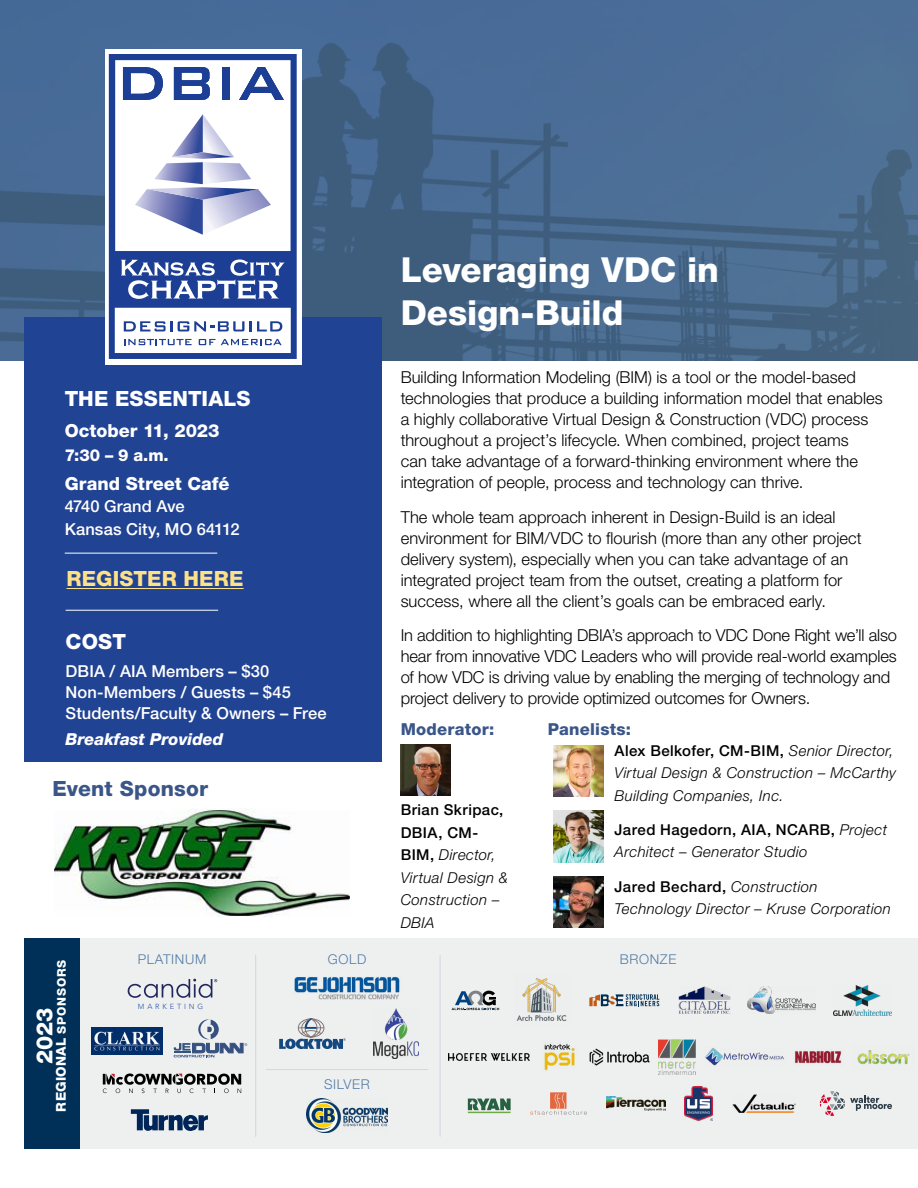
<style>
.page{position:relative;width:918px;height:1188px;background:#fff}
.page>*{position:absolute;margin:0;border:0;box-sizing:border-box;transform-origin:0 0}
.t1{font:800 34.5px/43.5px "Helvetica Neue LT Std";color:#fff}
.t2{font:800 22.5px "Helvetica Neue LT Std";color:#fff}
.t3{font:800 21px "Helvetica Neue LT Std";letter-spacing:.01em;color:#fff}
.t4{font:800 21px "Helvetica Neue LT Std";letter-spacing:.01em;color:#3a5588}
.t5{font:800 21px "Helvetica Neue LT Std";letter-spacing:.01em;color:#fee087}
.t6{font:800 18px "Helvetica Neue LT Std";color:#fff}
.t7{font:300 16.5px/21px "Helvetica Neue LT Std";color:#000}
.t8{font:500 16.5px/21px "Helvetica Neue LT Std";letter-spacing:.005em;color:#fff}
.t9{font:800 16.5px "Helvetica Neue LT Std";letter-spacing:.015em;color:#3a5588}
.t10{font:italic 800 16.5px "Helvetica Neue LT Std";color:#fff}
.t11{font:800 16.5px "Helvetica Neue LT Std";color:#fff}
.t12{font:italic 300 15px/22.5px "Helvetica Neue LT Std";letter-spacing:.025em;color:#000}
.t13{font:300 13.5px "Helvetica Neue LT Std";letter-spacing:.05em;color:#527ba5}
.t14{font:800 13.5px "Helvetica Neue LT Std";letter-spacing:.02em;color:#fff}
.t15{font:300 7.35px "Avenir";letter-spacing:.385em;color:#2a51a3}
.s1{font-size:12px}
.s2{font-weight:500;font-style:normal}
</style>
<div class="page">
<svg style="left:0;top:0;width:918px;height:361px;background:#47688f"></svg>
<div style="left:25px;top:318px;width:357px;height:444px;background:#214393"></div>
<hr style="left:67px;top:588px;width:177px;height:1px;background:#fee087">
<hr style="left:65px;top:553px;width:152px;height:1px;background:#fff">
<hr style="left:66px;top:610px;width:152px;height:1px;background:#fff">
<div style="left:105px;top:49px;width:196px;height:315px;background:#fff"></div>
<svg style="left:109px;top:54px;width:188px;height:305px"></svg>
<svg style="left:124px;top:339px;width:68px;height:6px"></svg>
<svg style="left:199px;top:339px;width:16px;height:6px"></svg>
<svg style="left:221px;top:339px;width:61px;height:6px"></svg>
<svg style="left:124px;top:321px;width:158px;height:10px"></svg>
<svg style="left:135px;top:114px;width:136px;height:121px"></svg>
<svg style="left:121px;top:260px;width:164px;height:40px"></svg>
<div style="left:80px;top:938px;width:838px;height:211px;background:#eef0f0"></div>
<div style="left:24px;top:938px;width:56px;height:211px;background:#003057"></div>
<svg style="left:103px;top:1073px;width:138px;height:20px"></svg>
<svg style="left:128px;top:979px;width:89px;height:19px"></svg>
<hr style="left:266px;top:1069px;width:162px;height:1px;background:#214393">
<hr style="left:255px;top:955px;width:1px;height:182px;background:#214393">
<hr style="left:440px;top:955px;width:1px;height:182px;background:#214393">
<svg style="left:174px;top:1019px;width:73px;height:38px"></svg>
<img style="left:306px;top:1099px;width:82px;height:34px">
<img style="left:294px;top:976px;width:106px;height:24px">
<img style="left:373px;top:1009px;width:45px;height:50px">
<svg style="left:279px;top:1018px;width:67px;height:31px"></svg>
<svg style="left:131px;top:1109px;width:77px;height:22px"></svg>
<svg style="left:589px;top:994px;width:70px;height:13px"></svg>
<svg style="left:452px;top:991px;width:47px;height:20px"></svg>
<img style="left:748px;top:987px;width:68px;height:27px">
<img style="left:678px;top:987px;width:52px;height:27px">
<img style="left:833px;top:986px;width:58px;height:29px">
<img style="left:516px;top:978px;width:51px;height:43px">
<img style="left:449px;top:1053px;width:81px;height:8px">
<img style="left:589px;top:1049px;width:61px;height:16px">
<img style="left:544px;top:1043px;width:31px;height:28px">
<img style="left:658px;top:1040px;width:38px;height:34px">
<img style="left:705px;top:1048px;width:79px;height:18px">
<img style="left:794px;top:1050px;width:48px;height:14px">
<svg style="left:820px;top:1091px;width:72px;height:25px"></svg>
<img style="left:607px;top:1096px;width:58px;height:15px">
<img style="left:685px;top:1087px;width:28px;height:33px">
<svg style="left:530px;top:1092px;width:57px;height:23px"></svg>
<img style="left:92px;top:1027px;width:71px;height:27px">
<img style="left:857px;top:1050px;width:53px;height:15px">
<img style="left:733px;top:1094px;width:62px;height:19px">
<hr style="left:468px;top:1112px;width:43px;height:1px;background:#6da844">
<svg style="left:468px;top:1099px;width:43px;height:11px"></svg>
<img style="left:554px;top:745px;width:50px;height:52px">
<img style="left:401px;top:744px;width:50px;height:52px">
<img style="left:554px;top:811px;width:50px;height:51px">
<img style="left:554px;top:876px;width:50px;height:52px">
<img style="left:54px;top:808px;width:296px;height:108px">
<p class="t3" style="left:65px;top:386px;width:187px">THE ESSENTIALS</p>
<p class="t6" style="left:65px;top:419px;width:156px">October 11, 2023</p>
<p class="t11" style="left:65px;top:445px;width:106px">7:30 – 9 a.m.</p>
<p class="t6" style="left:65px;top:473px;width:166px">Grand Street Café</p>
<p class="t8" style="left:65px;top:495px;width:176px;line-height:22.5px">4740 Grand Ave<br>Kansas City, MO 64112</p>
<p class="t5" style="left:67px;top:566px;width:179px">REGISTER HERE</p>
<p class="t3" style="left:66px;top:629px;width:62px">COST</p>
<p class="t8" style="left:66px;top:660px;width:263px">DBIA / AIA Members – $30<br>Non-Members / Guests – $45<br>Students/Faculty &amp; Owners – Free</p>
<p class="t10" style="left:66px;top:730px;width:159px">Breakfast Provided</p>
<p class="t4" style="left:53px;top:776px;width:157px">Event Sponsor</p>
<p class="t14" style="left:53px;top:1112px;width:153px;rotate:-90deg">REGIONAL <span class="s1">SPONSORS</span></p>
<h2 class="t2" style="left:31px;top:1064px;width:57px;rotate:-90deg">2023</h2>
<p class="t13" style="left:138px;top:951px;width:70px">PLATINUM</p>
<p class="t13" style="left:328px;top:951px;width:40px">GOLD</p>
<p class="t15" style="left:138px;top:1002px;width:67px">MARKETING</p>
<p class="t13" style="left:324px;top:1076px;width:47px">SILVER</p>
<h1 class="t1" style="left:401px;top:248px;width:320px">Leveraging VDC in<br>Design-Build</h1>
<p class="t7" style="left:401px;top:367px;width:484px">Building Information Modeling (BIM) is a tool or the model-based technologies that produce a building information model that enables a highly collaborative Virtual Design &amp; Construction (VDC) process throughout a project’s lifecycle. When combined, project teams<br>can take advantage of a forward-thinking environment where the integration of people, process and technology can thrive.</p>
<p class="t7" style="left:401px;top:506px;width:462px">The whole team approach inherent in Design-Build is an ideal environment for BIM/VDC to flourish (more than any other project delivery system), especially when you can take advantage of an integrated project team from the outset, creating a platform for success, where all the client’s goals can be embraced early.</p>
<p class="t7" style="left:401px;top:625px;width:498px">In addition to highlighting DBIA’s approach to VDC Done Right we’ll also hear from innovative VDC Leaders who will provide real-world examples of how VDC is driving value by enabling the merging of technology and project delivery to provide optimized outcomes for Owners.</p>
<p class="t9" style="left:401px;top:720px;width:95px">Moderator:</p>
<p class="t9" style="left:548px;top:720px;width:85px">Panelists:</p>
<p class="t12" style="left:615px;top:739px;width:283px"><span class="s2">Alex Belkofer, CM-BIM,</span> Senior Director,<br>Virtual Design &amp; Construction – McCarthy<br>Building Companies, Inc.</p>
<p class="t12" style="left:615px;top:818px;width:274px"><span class="s2">Jared Hagedorn, AIA, NCARB,</span> Project<br>Architect – Generator Studio</p>
<p class="t12" style="left:401px;top:799px;width:109px"><span class="s2">Brian Skripac,<br>DBIA, CM-<br>BIM,</span> Director,<br>Virtual Design &amp;<br>Construction –<br>DBIA</p>
<p class="t12" style="left:615px;top:875px;width:278px"><span class="s2">Jared Bechard,</span> Construction<br>Technology Director – Kruse Corporation</p>
<p class="t13" style="left:620px;top:951px;width:58px">BRONZE</p>
</div>
